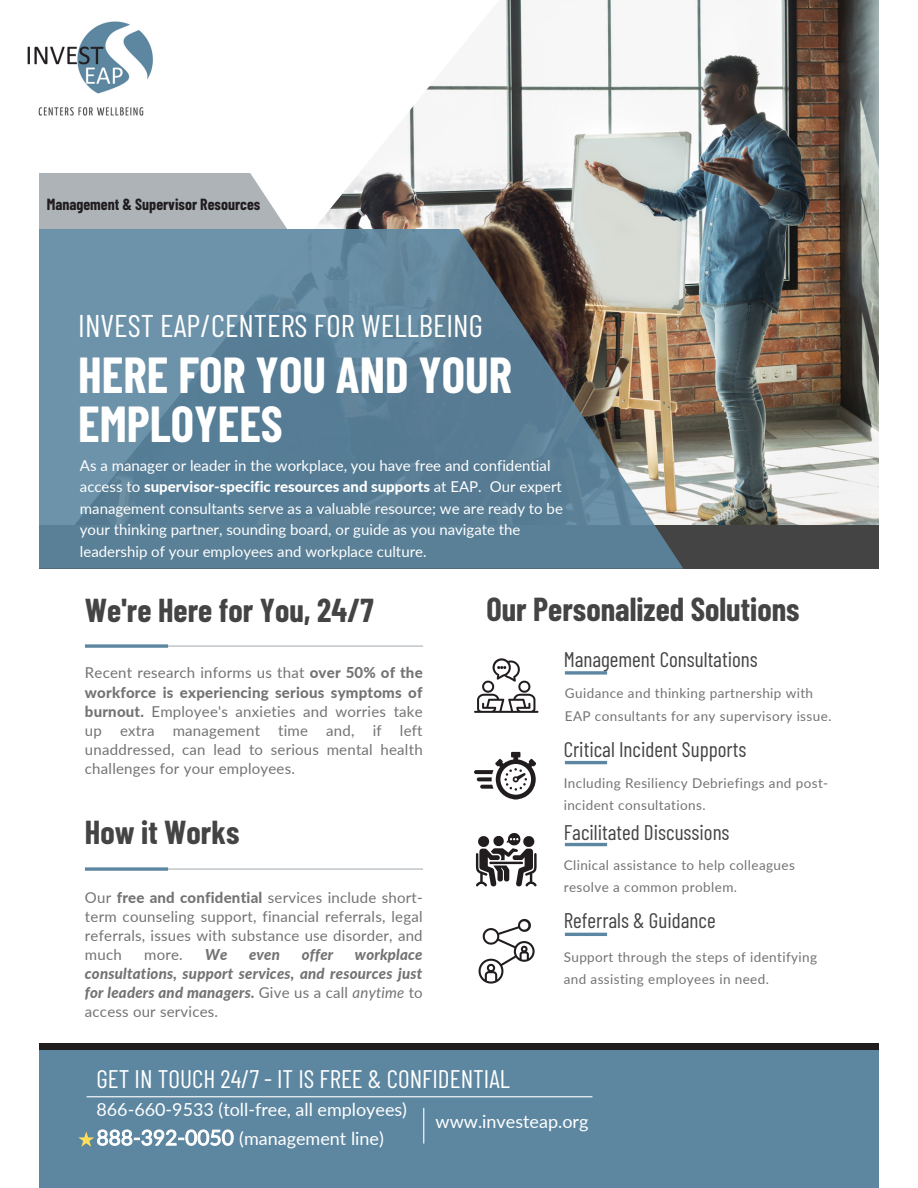
<style>
.page{position:relative;width:918px;height:1188px;background:#fff}
.page>*{position:absolute;margin:0;border:0;box-sizing:border-box;transform-origin:0 0}
.t1{font:700 49.35px/48.8px "Barlow Condensed";color:#fff}
.t2{font:700 32.4px "Barlow Condensed";color:#444445}
.t3{font:31.35px "Barlow Condensed";color:#fff}
.t4{font:25.35px "Barlow Condensed";color:#fff}
.t5{font:21.15px "Barlow Condensed";color:#444445}
.t6{font:18px/28.8px "Lato";color:#fff}
.t7{font:700 15.75px "Barlow Condensed";color:#211d1e}
.t8{font:15px/19.2px "Lato";letter-spacing:.015em;color:#737373;text-align:justify}
.t9{font:15px/21.3px "Lato";color:#fff}
.t10{font:italic 800 15px/19px "Lato";letter-spacing:.015em;color:#737373;text-align:justify}
.t11{font:13.5px/22.5px "Lato";letter-spacing:.03em;color:#737373}
.s1{font-weight:800}
.s2{font-weight:400;font-style:normal}
.s3{font-weight:400}
.s4{font-size:21px}
</style>
<div class="page">
<img style="left:319px;top:0;width:560px;height:525px">
<svg style="left:39px;top:173px;width:248px;height:56px;background:#b3b8bc"></svg>
<div style="left:39px;top:525px;width:840px;height:44px;background:#444445"></div>
<svg style="left:39px;top:229px;width:644px;height:340px;background:#678494"></svg>
<div style="left:39px;top:1047px;width:840px;height:141px;background:#5d87a1"></div>
<div style="left:39px;top:1044px;width:840px;height:6px;background:#211d1e"></div>
<hr style="left:87px;top:646px;width:336px;height:1px;background:#adb3b7">
<hr style="left:87px;top:869px;width:336px;height:1px;background:#adb3b7">
<svg style="left:85px;top:644px;width:83px;height:4px"></svg>
<svg style="left:85px;top:867px;width:83px;height:4px"></svg>
<svg style="left:565px;top:671px;width:42px;height:4px"></svg>
<svg style="left:474px;top:752px;width:62px;height:47px"></svg>
<hr style="left:565px;top:761px;width:42px;height:3px;background:#5d87a1">
<hr style="left:565px;top:843px;width:42px;height:3px;background:#5d87a1">
<hr style="left:87px;top:1096px;width:505px;height:1px;background:#fff">
<hr style="left:423px;top:1108px;width:1px;height:36px;background:#fff">
<img style="left:27px;top:21px;width:126px;height:95px">
<svg style="left:474px;top:658px;width:64px;height:55px"></svg>
<svg style="left:479px;top:919px;width:56px;height:64px"></svg>
<hr style="left:565px;top:933px;width:42px;height:3px;background:#5d87a1">
<svg style="left:476px;top:833px;width:61px;height:54px"></svg>
<svg style="left:78px;top:1131px;width:16px;height:16px"></svg>
<p class="t7" style="left:47px;top:194px;width:215px">Management &amp; Supervisor Resources</p>
<p class="t3" style="left:78px;top:306px;width:406px">INVEST EAP/CENTERS FOR WELLBEING</p>
<p class="t1" style="left:78px;top:349px;width:435px">HERE FOR YOU AND YOUR<br>EMPLOYEES</p>
<p class="t9" style="left:80px;top:455px;width:485px">As a manager or leader in the workplace, you have free and confidential access to <span class="s1">supervisor-specific resources and supports</span> at EAP. Our expert management consultants serve as a valuable resource; we are ready to be your thinking partner, sounding board, or guide as you navigate the leadership of your employees and workplace culture.</p>
<p class="t2" style="left:85px;top:589px;width:290px">We're Here for You, 24/7</p>
<p class="t8" style="left:85px;top:663px;width:339px">Recent research informs us that <span class="s1">over 50% of the workforce is experiencing serious symptoms of burnout.</span> Employee's anxieties and worries take up extra management time and, if left unaddressed, can lead to serious mental health challenges for your employees.</p>
<p class="t2" style="left:85px;top:811px;width:156px">How it Works</p>
<p class="t8" style="left:85px;top:887px;width:339px">Our <span class="s1">free and confidential</span> services include short&shy;term counseling support, financial referrals, legal referrals, issues with substance use disorder, and much</p>
<p class="t10" style="left:85px;top:945px;width:339px;text-indent:270px">workplace consultations, support services, and resources just for leaders and managers. <span class="s2">Give us a call</span> <span class="s3">anytime</span> <span class="s2">to access our services.</span></p>
<p class="t8" style="left:144px;top:944px;width:40px">more.</p>
<p class="t10" style="left:205px;top:945px;width:24px">We</p>
<p class="t10" style="left:249px;top:945px;width:32px">even</p>
<p class="t10" style="left:302px;top:945px;width:33px">offer</p>
<p class="t2" style="left:486px;top:588px;width:315px">Our Personalized Solutions</p>
<p class="t5" style="left:564px;top:646px;width:196px">Management Consultations</p>
<p class="t11" style="left:565px;top:682px;width:268px">Guidance and thinking partnership with<br>EAP consultants for any supervisory issue.</p>
<p class="t5" style="left:564px;top:735px;width:184px">Critical Incident Supports</p>
<p class="t11" style="left:564px;top:771px;width:266px">Including Resiliency Debriefings and post&shy;incident consultations.</p>
<p class="t5" style="left:564px;top:819px;width:167px">Facilitated Discussions</p>
<p class="t11" style="left:564px;top:853px;width:233px">Clinical assistance to help colleagues resolve a common problem.</p>
<p class="t5" style="left:564px;top:907px;width:153px">Referrals &amp; Guidance</p>
<p class="t11" style="left:564px;top:945px;width:255px">Support through the steps of identifying and assisting employees in need.</p>
<p class="t4" style="left:96px;top:1063px;width:415px">GET IN TOUCH 24/7 - IT IS FREE &amp; CONFIDENTIAL</p>
<p class="t6" style="left:436px;top:1107px;width:154px">www.investeap.org</p>
<p class="t6" style="left:96px;top:1095px;width:312px">866-660-9533 (toll-free, all employees)<br><span class="s4">888-392-0050</span> (management line)</p>
</div>
